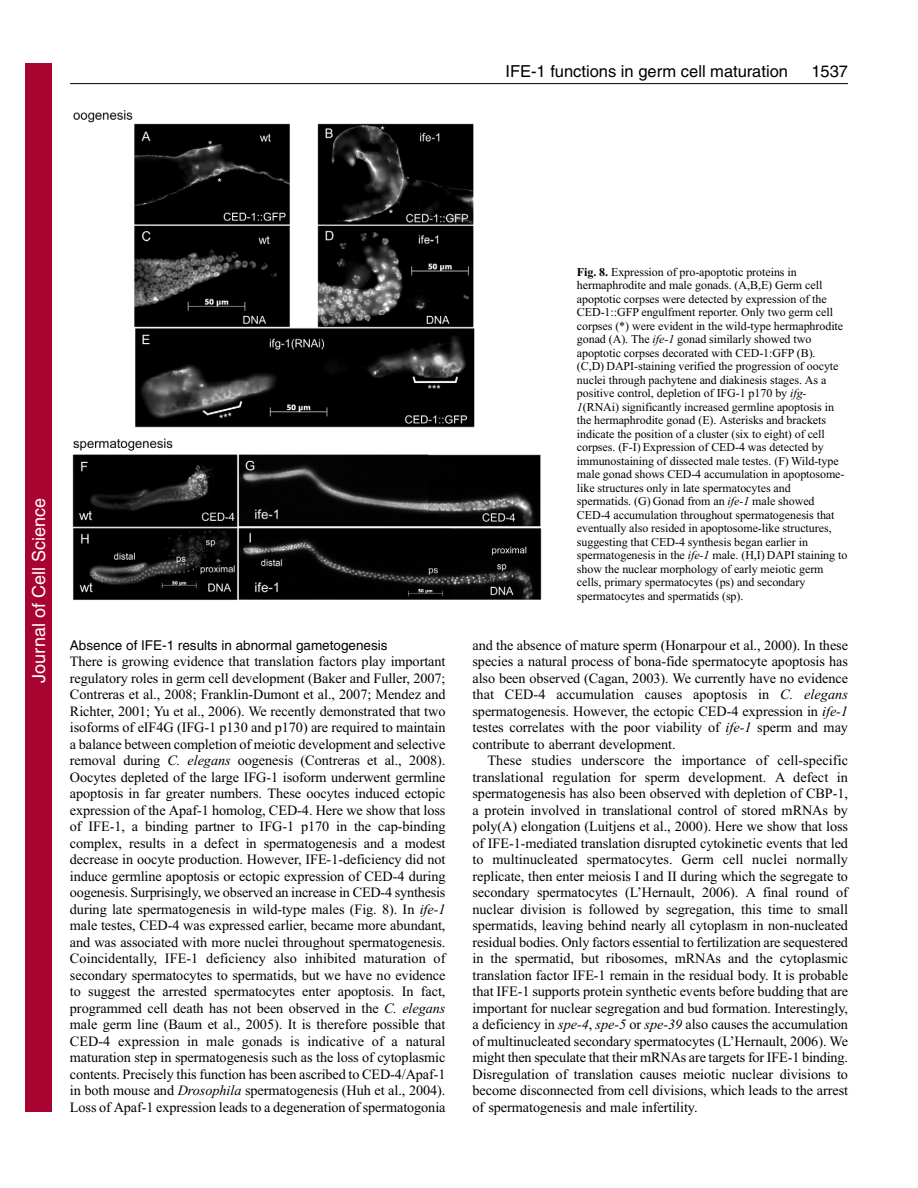
<style>
.page{position:relative;width:918px;height:1188px;background:#fff}
.page>*{position:absolute;margin:0;border:0;box-sizing:border-box;transform-origin:0 0}
.t1{font:18px "Helvetica";color:#fff}
.t2{font:16.5px "Helvetica";color:#000}
.t3{font:14.25px/16.5px "Times New Roman";letter-spacing:-.005em;color:#000;text-align:justify}
.t4{font:13.5px "Helvetica";color:#000}
.t5{font:12px/13.5px "Times New Roman";letter-spacing:-.005em;color:#000}
.s1{font-style:italic}
.s2{font-weight:700}
</style>
<div class="page">
<hr style="left:70px;top:83px;width:778px;height:1px;background:#000">
<img style="left:72px;top:110px;width:470px;height:490px">
<div style="left:26px;top:64px;width:26px;height:1048px;background:#a90332"></div>
<p class="t2" style="left:505px;top:65px;width:284px">IFE-1 functions in germ cell maturation</p>
<p class="t2" style="left:811px;top:65px;width:38px">1537</p>
<p class="t1" style="left:28px;top:683px;width:186px;rotate:-90deg">Journal of Cell Science</p>
<p class="t4" style="left:70px;top:640px;width:319px">Absence of IFE-1 results in abnormal gametogenesis</p>
<p class="t3" style="left:70px;top:654px;width:377px">There is growing evidence that translation factors play important regulatory roles in germ cell development (Baker and Fuller, 2007; Contreras et al., 2008; Franklin-Dumont et al., 2007; Mendez and Richter, 2001; Yu et al., 2006). We recently demonstrated that two isoforms of eIF4G (IFG-1 p130 and p170) are required to maintain a balance between completion of meiotic development and selective removal during <span class="s1">C. elegans</span> oogenesis (Contreras et al., 2008).<br>Oocytes depleted of the large IFG-1 isoform underwent germline apoptosis in far greater numbers. These oocytes induced ectopic expression of the Apaf-1 homolog, CED-4. Here we show that loss of IFE-1, a binding partner to IFG-1 p170 in the cap-binding complex, results in a defect in spermatogenesis and a modest decrease in oocyte production. However, IFE-1-deficiency did not induce germline apoptosis or ectopic expression of CED-4 during oogenesis. Surprisingly, we observed an increase in CED-4 synthesis during late spermatogenesis in wild-type males (Fig. 8). In <span class="s1">ife-1 </span>male testes, CED-4 was expressed earlier, became more abundant, and was associated with more nuclei throughout spermatogenesis.<br>Coincidentally, IFE-1 deficiency also inhibited maturation of secondary spermatocytes to spermatids, but we have no evidence to suggest the arrested spermatocytes enter apoptosis. In fact, programmed cell death has not been observed in the <span class="s1">C. elegans </span>male germ line (Baum et al., 2005). It is therefore possible that CED-4 expression in male gonads is indicative of a natural maturation step in spermatogenesis such as the loss of cytoplasmic contents. Precisely this function has been ascribed to CED-4/Apaf-1 in both mouse and <span class="s1">Drosophila</span> spermatogenesis (Huh et al., 2004).<br>Loss of Apaf-1 expression leads to a degeneration of spermatogonia</p>
<p class="t5" style="left:577px;top:266px;width:272px"><span class="s2">Fig. 8.</span> Expression of pro-apoptotic proteins in hermaphrodite and male gonads. (A,B,E) Germ cell apoptotic corpses were detected by expression of the CED-1::GFP engulfment reporter. Only two germ cell corpses (*) were evident in the wild-type hermaphrodite gonad (A). The <span class="s1">ife-1</span> gonad similarly showed two apoptotic corpses decorated with CED-1:GFP (B).<br>(C,D) DAPI-staining verified the progression of oocyte nuclei through pachytene and diakinesis stages. As a positive control, depletion of IFG-1 p170 by <span class="s1">ifg-1</span>(RNAi) significantly increased germline apoptosis in the hermaphrodite gonad (E). Asterisks and brackets indicate the position of a cluster (six to eight) of cell corpses. (F-I) Expression of CED-4 was detected by immunostaining of dissected male testes. (F) Wild-type male gonad shows CED-4 accumulation in apoptosome&shy;like structures only in late spermatocytes and spermatids. (G) Gonad from an <span class="s1">ife-1</span> male showed CED-4 accumulation throughout spermatogenesis that eventually also resided in apoptosome-like structures, suggesting that CED-4 synthesis began earlier in spermatogenesis in the <span class="s1">ife-1</span> male. (H,I) DAPI staining to show the nuclear morphology of early meiotic germ cells, primary spermatocytes (ps) and secondary spermatocytes and spermatids (sp).</p>
<p class="t3" style="left:472px;top:638px;width:377px">and the absence of mature sperm (Honarpour et al., 2000). In these species a natural process of bona-fide spermatocyte apoptosis has also been observed (Cagan, 2003). We currently have no evidence that CED-4 accumulation causes apoptosis in <span class="s1">C. elegans </span>spermatogenesis. However, the ectopic CED-4 expression in <span class="s1">ife-1 </span>testes correlates with the poor viability of <span class="s1">ife-1</span> sperm and may contribute to aberrant development.</p>
<p class="t3" style="left:472px;top:753px;width:377px;text-indent:15px">These studies underscore the importance of cell-specific translational regulation for sperm development. A defect in spermatogenesis has also been observed with depletion of CBP-1, a protein involved in translational control of stored mRNAs by poly(A) elongation (Luitjens et al., 2000). Here we show that loss of IFE-1-mediated translation disrupted cytokinetic events that led to multinucleated spermatocytes. Germ cell nuclei normally replicate, then enter meiosis I and II during which the segregate to secondary spermatocytes (L’Hernault, 2006). A final round of nuclear division is followed by segregation, this time to small spermatids, leaving behind nearly all cytoplasm in non-nucleated residual bodies. Only factors essential to fertilization are sequestered in the spermatid, but ribosomes, mRNAs and the cytoplasmic translation factor IFE-1 remain in the residual body. It is probable that IFE-1 supports protein synthetic events before budding that are important for nuclear segregation and bud formation. Interestingly, a deficiency in <span class="s1">spe-4</span>, <span class="s1">spe-5</span> or <span class="s1">spe-39</span> also causes the accumulation of multinucleated secondary spermatocytes (L’Hernault, 2006). We might then speculate that their mRNAs are targets for IFE-1 binding.<br>Disregulation of translation causes meiotic nuclear divisions to become disconnected from cell divisions, which leads to the arrest of spermatogenesis and male infertility.</p>
</div>
